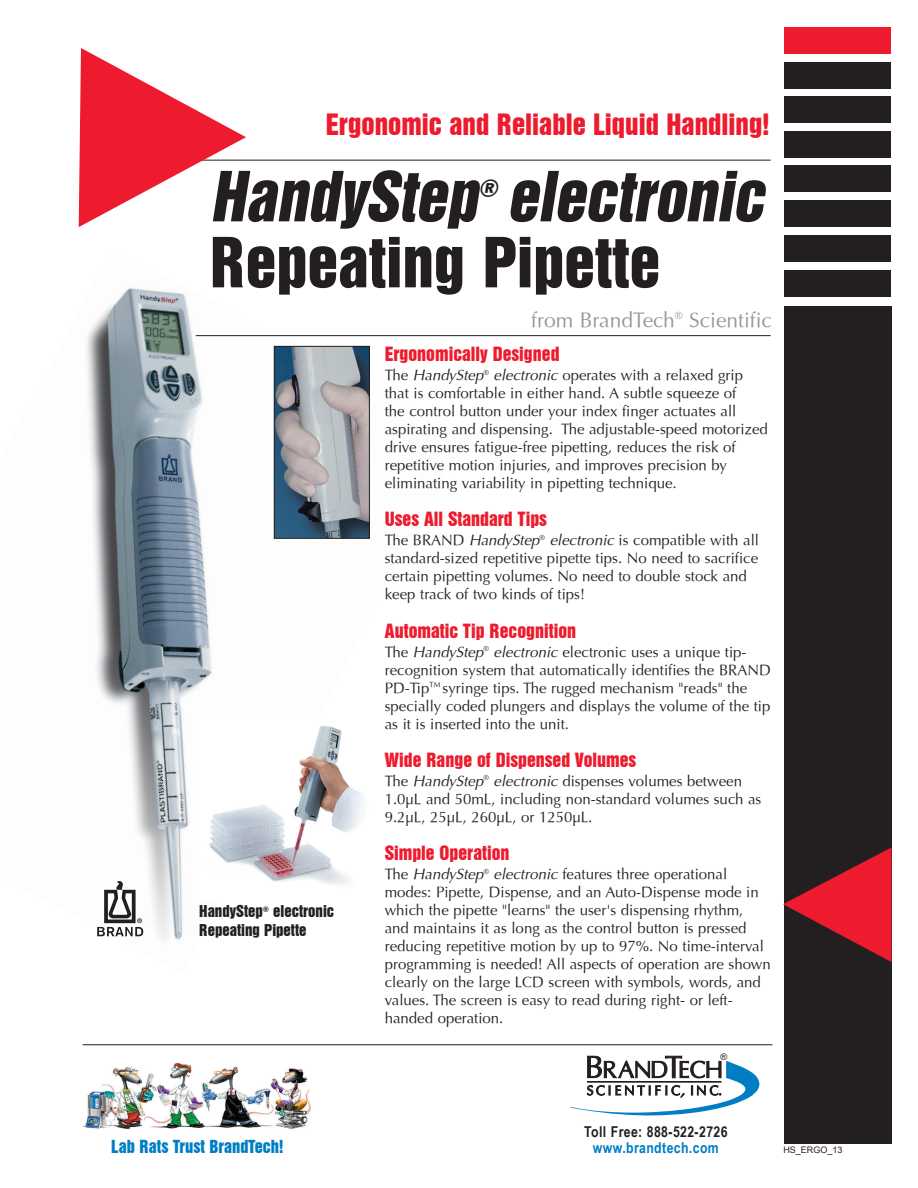
<style>
.page{position:relative;width:918px;height:1188px;background:#fff}
.page>*{position:absolute;margin:0;border:0;box-sizing:border-box;transform-origin:0 0}
.t1{font:italic 63px "Swiss 921 BT Regular A";color:#231f20}
.t2{font:63px "Swiss 921 BT Regular A";color:#231f20}
.t3{font:27px "Swiss 921 BT Regular A";color:#ed1b2d}
.t4{font:italic 24px "Swiss 921 BT Regular A";color:#231f20}
.t5{font:21px "Optima";color:#949698}
.t6{font:18px "Swiss 921 BT Regular A";color:#ed1b2d}
.t7{font:16.5px "Swiss 921 BT Regular A";color:#007dc3}
.t8{font:15px/18px "Optima";color:#231f20}
.t9{font:15px "Swiss 921 BT Regular A";color:#231f20}
.t10{font:700 15px "Arial Narrow";letter-spacing:.025em;color:#231f20}
.t11{font:700 15px "Arial Narrow";letter-spacing:.025em;color:#007dc3}
.t12{font:9.15px "Arial";color:#231f20}
.t13{font:9px "Arial";color:#231f20}
.s1{font-style:italic}
</style>
<div class="page">
<hr style="left:84px;top:160px;width:687px;height:1px;background:#231f20">
<svg style="left:79px;top:48px;width:167px;height:179px"></svg>
<div style="left:784px;top:27px;width:107px;height:27px;background:#ed1b2d"></div>
<div style="left:784px;top:62px;width:107px;height:27px;background:#231f20"></div>
<div style="left:784px;top:96px;width:107px;height:27px;background:#231f20"></div>
<div style="left:784px;top:131px;width:107px;height:27px;background:#231f20"></div>
<div style="left:784px;top:165px;width:107px;height:27px;background:#231f20"></div>
<div style="left:784px;top:200px;width:107px;height:27px;background:#231f20"></div>
<div style="left:784px;top:306px;width:108px;height:838px;background:#231f20"></div>
<div style="left:784px;top:235px;width:107px;height:27px;background:#231f20"></div>
<div style="left:784px;top:270px;width:107px;height:27px;background:#231f20"></div>
<svg style="left:783px;top:847px;width:109px;height:115px"></svg>
<img style="left:86px;top:288px;width:381px;height:652px">
<img style="left:201px;top:719px;width:180px;height:179px">
<hr style="left:82px;top:1044px;width:690px;height:1px;background:#231f20">
<hr style="left:196px;top:335px;width:575px;height:1px;background:#231f20">
<img style="left:276px;top:348px;width:92px;height:189px">
<div style="left:274px;top:346px;width:96px;height:193px;border:1px solid #231f20"></div>
<svg style="left:570px;top:1055px;width:190px;height:61px"></svg>
<img style="left:83px;top:1064px;width:228px;height:65px">
<svg style="left:97px;top:881px;width:46px;height:55px"></svg>
<p class="t3" style="left:326px;top:107px;width:445px">Ergonomic and Reliable Liquid Handling!</p>
<p class="t1" style="left:210px;top:155px;width:568px">HandyStep electronic</p>
<p class="t4" style="left:478px;top:172px;width:26px">®</p>
<p class="t2" style="left:210px;top:221px;width:452px">Repeating Pipette</p>
<p class="t9" style="left:199px;top:902px;width:137px">HandyStep<sup>®</sup> electronic</p>
<p class="t9" style="left:199px;top:921px;width:109px">Repeating Pipette</p>
<p class="t5" style="left:531px;top:308px;width:242px">from BrandTech<sup>®</sup> Scientific</p>
<p class="t6" style="left:385px;top:342px;width:176px">Ergonomically Designed</p>
<p class="t8" style="left:385px;top:366px;width:385px">The <span class="s1">HandyStep</span><sup>®</sup> <span class="s1">electronic</span> operates with a relaxed grip that is comfortable in either hand. A subtle squeeze of<br>the control button under your index finger actuates all aspirating and dispensing. The adjustable-speed motorized drive ensures fatigue-free pipetting, reduces the risk of repetitive motion injuries, and improves precision by eliminating variability in pipetting technique.</p>
<p class="t6" style="left:385px;top:508px;width:164px">Uses All Standard Tips</p>
<p class="t8" style="left:385px;top:532px;width:376px">The BRAND <span class="s1">HandyStep</span><sup>®</sup> <span class="s1">electronic</span> is compatible with all standard-sized repetitive pipette tips. No need to sacrifice certain pipetting volumes. No need to double stock and keep track of two kinds of tips!</p>
<p class="t6" style="left:385px;top:619px;width:193px">Automatic Tip Recognition</p>
<p class="t8" style="left:385px;top:643px;width:387px">The <span class="s1">HandyStep</span><sup>®</sup> <span class="s1">electronic</span> electronic uses a unique tip&shy;recognition system that automatically identifies the BRAND PD-Tip<sup>TM</sup> syringe tips. The rugged mechanism "reads" the specially coded plungers and displays the volume of the tip as it is inserted into the unit.</p>
<p class="t6" style="left:385px;top:748px;width:253px">Wide Range of Dispensed Volumes</p>
<p class="t8" style="left:385px;top:772px;width:378px">The <span class="s1">HandyStep</span><sup>®</sup> <span class="s1">electronic</span> dispenses volumes between<br>1.0µL and 50mL, including non-standard volumes such as<br>9.2µL, 25µL, 260µL, or 1250µL.</p>
<p class="t6" style="left:385px;top:841px;width:126px">Simple Operation</p>
<p class="t8" style="left:385px;top:865px;width:388px">The <span class="s1">HandyStep</span><sup>®</sup> <span class="s1">electronic</span> features three operational modes: Pipette, Dispense, and an Auto-Dispense mode in which the pipette "learns" the user's dispensing rhythm, and maintains it as long as the control button is pressed reducing repetitive motion by up to 97%. No time-interval programming is needed! All aspects of operation are shown clearly on the large LCD screen with symbols, words, and values. The screen is easy to read during right- or left&shy;handed operation.</p>
<p class="t12" style="left:720px;top:1051px;width:8px">®</p>
<p class="t10" style="left:584px;top:1120px;width:145px">Toll Free: 888-522-2726</p>
<p class="t7" style="left:111px;top:1136px;width:174px">Lab Rats Trust BrandTech!</p>
<p class="t11" style="left:593px;top:1137px;width:127px">www.brandtech.com</p>
<p class="t13" style="left:783px;top:1144px;width:61px">HS_ERGO_13</p>
</div>
